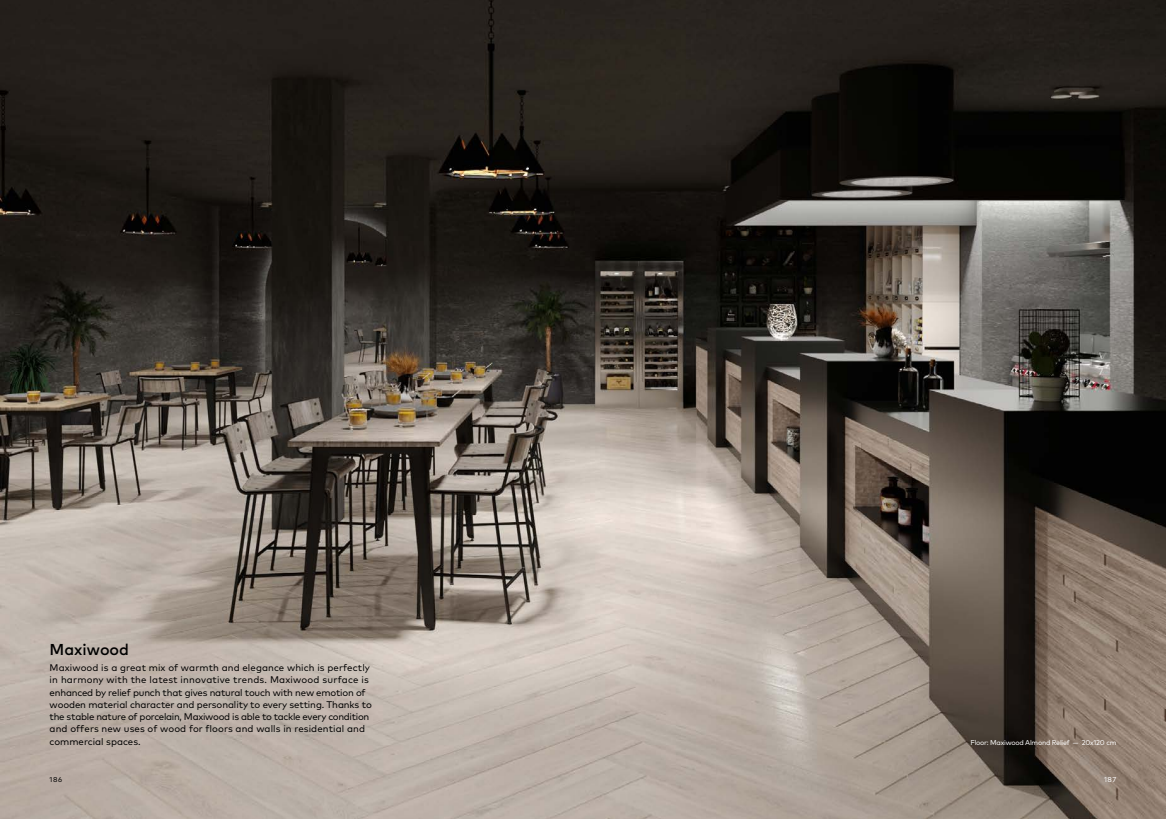
<style>
.page{position:relative;width:1166px;height:819px;background:#fff}
.page>*{position:absolute;margin:0;border:0;box-sizing:border-box;transform-origin:0 0}
.t1{font:500 15.75px "Mark Pro";color:#000}
.t2{font:9.62px/12.2px "Mark Pro";letter-spacing:-.01em;color:#000}
.t3{font:7px "Mark Pro";letter-spacing:-.03em;color:#fff}
.t4{font:7px "Mark Pro";color:#000}
</style>
<div class="page">
<img style="left:0;top:0;width:1166px;height:819px">
<h1 class="t1" style="left:50px;top:637px;width:81px">Maxiwood</h1>
<p class="t2" style="left:50px;top:660px;width:324px">Maxiwood is a great mix of warmth and elegance which is perfectly in harmony with the latest innovative trends. Maxiwood surface is enhanced by relief punch that gives natural touch with new emotion of wooden material character and personality to every setting. Thanks to the stable nature of porcelain, Maxiwood is able to tackle every condition and offers new uses of wood for floors and walls in residential and commercial spaces.</p>
<p class="t4" style="left:50px;top:774px;width:14px">186</p>
<p class="t3" style="left:1104px;top:774px;width:14px">187</p>
<p class="t3" style="left:970px;top:736px;width:148px">Floor: Maxiwood Almond Relief — 20x120 cm</p>
</div>
